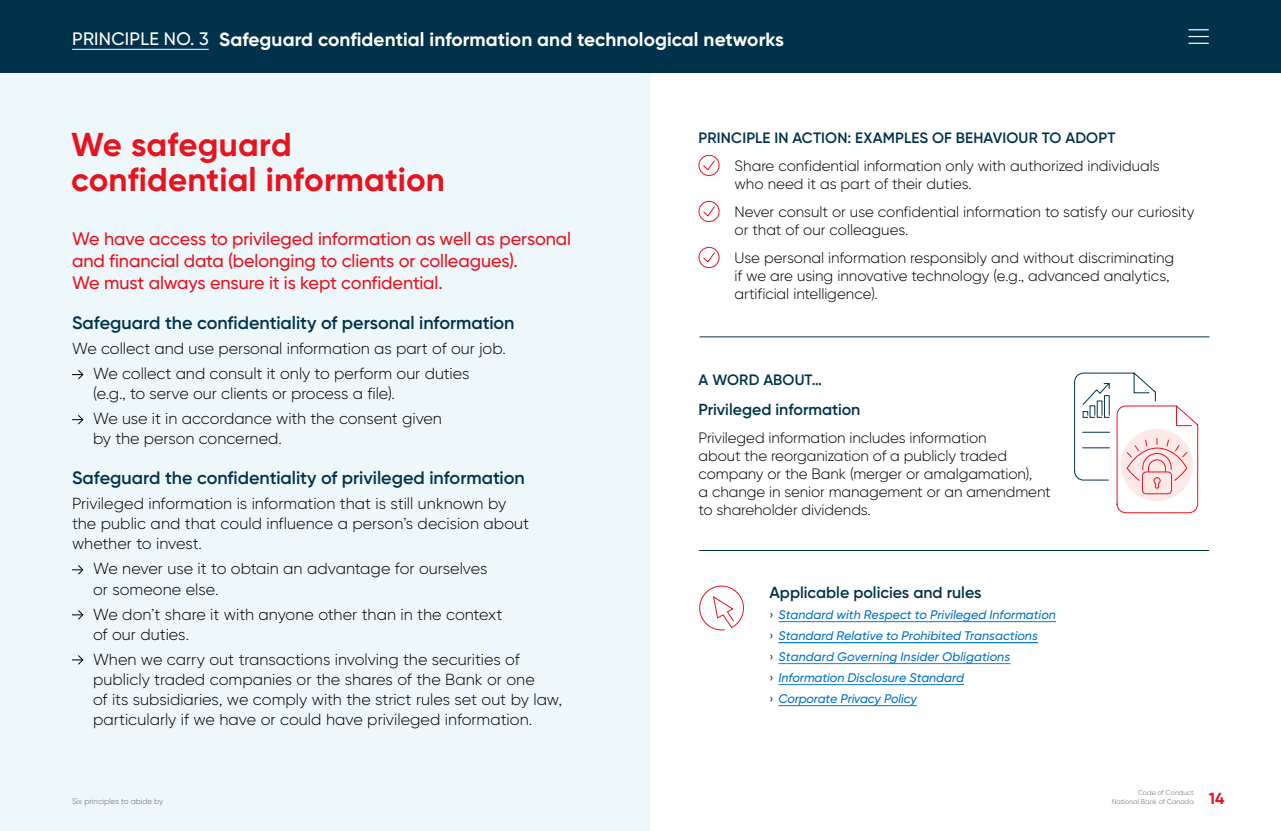
<style>
.page{position:relative;width:1281px;height:831px;background:#fff}
.page>*{position:absolute;margin:0;border:0;box-sizing:border-box;transform-origin:0 0}
.t1{font:700 33px/35px "Gilroy BN";letter-spacing:.005em;color:#e7131f}
.t2{font:700 19px "Gilroy BN";letter-spacing:.005em;color:#fff}
.t3{font:500 18px/22px "Gilroy BN";letter-spacing:-.005em;color:#e7131f}
.t4{font:600 18px "Gilroy BN";color:#00334b}
.t5{font:300 16px/20px "Gilroy BN";color:#000}
.t6{font:600 16px "Gilroy BN";color:#00334b}
.t7{font:700 16px "Gilroy BN";color:#e7131f}
.t8{font:300 15px/18px "Gilroy BN";letter-spacing:-.005em;color:#000}
.t9{font:600 15px "Gilroy BN";letter-spacing:.01em;color:#00334b}
.t10{font:italic 500 12.5px/21px "Gilroy BN";color:#0073c9}
.t11{font:8px "Gilroy BN";color:#808387}
.t12{font:7px "Gilroy BN";color:#808387}
.s1{font-weight:500;font-size:18px}
.s2{font-weight:400;font-style:normal;color:#00334b}
</style>
<div class="page">
<div style="left:0;top:72px;width:649px;height:758px;background:#eef7fa"></div>
<div style="left:0;top:0;width:1280px;height:72px;background:#00334b"></div>
<hr style="left:72px;top:49px;width:137px;height:1px;background:#fff">
<svg style="left:1188px;top:29px;width:20px;height:1px"></svg>
<svg style="left:1188px;top:36px;width:20px;height:1px"></svg>
<svg style="left:1188px;top:43px;width:20px;height:1px"></svg>
<svg style="left:72px;top:370px;width:12px;height:10px"></svg>
<svg style="left:72px;top:415px;width:12px;height:10px"></svg>
<svg style="left:72px;top:565px;width:12px;height:10px"></svg>
<svg style="left:72px;top:610px;width:12px;height:10px"></svg>
<svg style="left:72px;top:655px;width:12px;height:10px"></svg>
<svg style="left:703px;top:160px;width:12px;height:11px"></svg>
<div style="left:698px;top:155px;width:21px;height:21px;border:1px solid #e7131f;border-radius:50%"></div>
<svg style="left:703px;top:206px;width:12px;height:11px"></svg>
<div style="left:698px;top:201px;width:21px;height:21px;border:1px solid #e7131f;border-radius:50%"></div>
<svg style="left:703px;top:252px;width:12px;height:11px"></svg>
<div style="left:698px;top:247px;width:21px;height:21px;border:1px solid #e7131f;border-radius:50%"></div>
<hr style="left:778px;top:705px;width:138px;height:1px;background:#0073c9">
<hr style="left:778px;top:684px;width:185px;height:1px;background:#0073c9">
<hr style="left:778px;top:663px;width:232px;height:1px;background:#0073c9">
<hr style="left:778px;top:642px;width:259px;height:1px;background:#0073c9">
<hr style="left:778px;top:621px;width:277px;height:1px;background:#0073c9">
<svg style="left:699px;top:585px;width:45px;height:45px"></svg>
<svg style="left:1074px;top:372px;width:124px;height:141px"></svg>
<hr style="left:699px;top:550px;width:509px;height:1px;background:#00334b">
<hr style="left:699px;top:336px;width:510px;height:1px;background:#00334b">
<p class="t2" style="left:72px;top:27px;width:713px"><span class="s1">PRINCIPLE NO. 3</span> Safeguard confidential information and technological networks</p>
<h1 class="t1" style="left:71px;top:127px;width:375px">We safeguard confidential information</h1>
<p class="t9" style="left:698px;top:128px;width:418px">PRINCIPLE IN ACTION: EXAMPLES OF BEHAVIOUR TO ADOPT</p>
<p class="t8" style="left:734px;top:156px;width:426px">Share confidential information only with authorized individuals who need it as part of their duties.</p>
<p class="t8" style="left:734px;top:202px;width:461px">Never consult or use confidential information to satisfy our curiosity or that of our colleagues.</p>
<p class="t8" style="left:734px;top:248px;width:441px">Use personal information responsibly and without discriminating if we are using innovative technology (e.g., advanced analytics, artificial intelligence).</p>
<p class="t3" style="left:72px;top:227px;width:500px">We have access to privileged information as well as personal and financial data (belonging to clients or colleagues).<br>We must always ensure it is kept confidential.</p>
<p class="t4" style="left:72px;top:311px;width:444px">Safeguard the confidentiality of personal information</p>
<p class="t5" style="left:93px;top:336px;width:414px;line-height:25px;text-indent:-21px">We collect and use personal information as part of our job.<br>We collect and consult it only to perform our duties</p>
<p class="t5" style="left:93px;top:381px;width:350px;line-height:25px">(e.g., to serve our clients or process a file).<br>We use it in accordance with the consent given</p>
<p class="t5" style="left:93px;top:428px;width:190px">by the person concerned.</p>
<p class="t4" style="left:72px;top:466px;width:454px">Safeguard the confidentiality of privileged information</p>
<p class="t5" style="left:72px;top:493px;width:458px">Privileged information is information that is still unknown by the public and that could influence a person’s decision about whether to invest.</p>
<p class="t5" style="left:93px;top:558px;width:396px">We never use it to obtain an advantage for ourselves or someone else.</p>
<p class="t5" style="left:93px;top:603px;width:411px">We don’t share it with anyone other than in the context of our duties.</p>
<p class="t5" style="left:93px;top:648px;width:470px">When we carry out transactions involving the securities of publicly traded companies or the shares of the Bank or one<br>of its subsidiaries, we comply with the strict rules set out by law, particularly if we have or could have privileged information.</p>
<p class="t9" style="left:698px;top:370px;width:125px">A WORD ABOUT…</p>
<p class="t6" style="left:698px;top:399px;width:163px">Privileged information</p>
<p class="t8" style="left:698px;top:428px;width:353px">Privileged information includes information<br>about the reorganization of a publicly traded company or the Bank (merger or amalgamation),<br>a change in senior management or an amendment to shareholder dividends.</p>
<p class="t6" style="left:769px;top:582px;width:214px">Applicable policies and rules</p>
<p class="t10" style="left:769px;top:604px;width:288px"><span class="s2">›</span> Standard with Respect to Privileged Information <span class="s2">›</span> Standard Relative to Prohibited Transactions<br><span class="s2">›</span> Standard Governing Insider Obligations<br><span class="s2">›</span> Information Disclosure Standard<br><span class="s2">›</span> Corporate Privacy Policy</p>
<p class="t12" style="left:1137px;top:788px;width:57px">Code of Conduct</p>
<p class="t11" style="left:72px;top:795px;width:93px">Six principles to abide by</p>
<p class="t12" style="left:1111px;top:796px;width:83px">National Bank of Canada</p>
<p class="t7" style="left:1208px;top:788px;width:17px">14</p>
</div>
